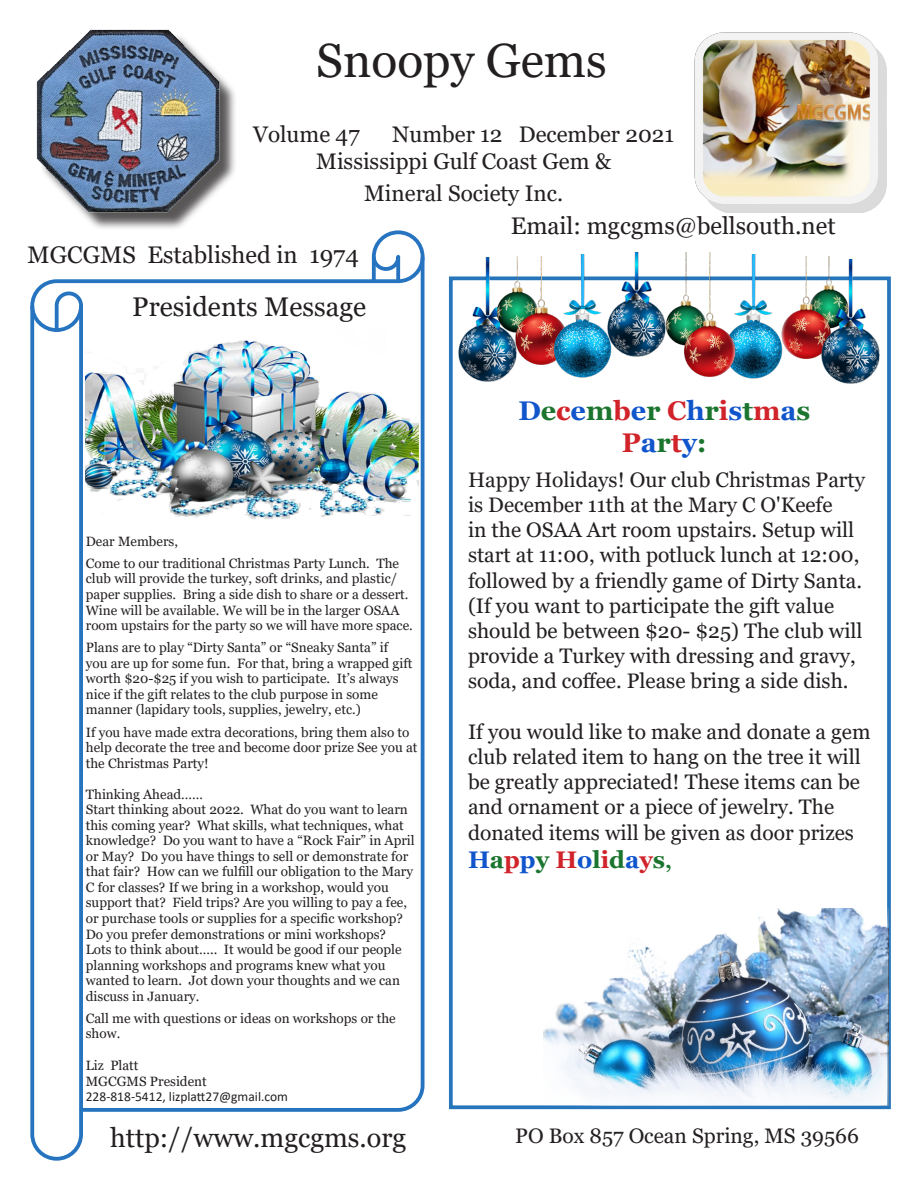
<style>
.page{position:relative;width:918px;height:1188px;background:#fff}
.page>*{position:absolute;margin:0;border:0;box-sizing:border-box;transform-origin:0 0}
.t1{font:48px "Georgia";color:#231f20}
.t2{font:27px "Georgia";color:#231f20}
.t3{font:700 27px/32.4px "Georgia";color:#15c;text-align:center}
.t4{font:24px "Georgia";color:#231f20}
.t5{font:700 24px "Georgia";color:#1c752e}
.t6{font:22.5px "Georgia";color:#231f20}
.t7{font:21px/25.2px "Georgia";color:#231f20}
.t8{font:13.5px/15.5px "Georgia";color:#231f20}
.t9{font:13.5px "Calibri";color:#231f20}
.s1{color:#1c752e}
.s2{color:#d1232a}
.s3{color:#15c}
.s4{font-size:21px}
</style>
<div class="page">
<svg style="left:30px;top:230px;width:395px;height:931px"></svg>
<svg style="left:30px;top:290px;width:55px;height:44px"></svg>
<svg style="left:79px;top:306px;width:4px;height:804px;background:#2f78c2"></svg>
<svg style="left:370px;top:253px;width:55px;height:32px"></svg>
<img style="left:694px;top:32px;width:193px;height:181px">
<div style="left:449px;top:276px;width:442px;height:833px;border:4px solid #2776bb"></div>
<div style="left:40px;top:33px;width:197px;height:198px;background:#231f20;opacity:.75"></div>
<img style="left:37px;top:30px;width:183px;height:183px">
<img style="left:459px;top:257px;width:55px;height:125px">
<img style="left:496px;top:257px;width:57px;height:108px">
<img style="left:736px;top:255px;width:45px;height:124px">
<img style="left:553px;top:255px;width:57px;height:123px">
<img style="left:668px;top:252px;width:68px;height:125px">
<img style="left:608px;top:252px;width:60px;height:106px">
<img style="left:780px;top:256px;width:50px;height:103px">
<img style="left:822px;top:259px;width:60px;height:125px">
<img style="left:86px;top:329px;width:332px;height:193px">
<img style="left:543px;top:908px;width:345px;height:197px">
<p class="t1" style="left:316px;top:31px;width:292px">Snoopy Gems</p>
<p class="t6" style="left:253px;top:120px;width:108px">Volume 47</p>
<p class="t6" style="left:392px;top:120px;width:284px">Number 12 December 2021</p>
<p class="t6" style="left:316px;top:147px;width:296px">Mississippi Gulf Coast Gem &amp;</p>
<p class="t6" style="left:364px;top:180px;width:201px">Mineral Society Inc.</p>
<p class="t4" style="left:511px;top:211px;width:327px">Email: mgcgms@bellsouth.net</p>
<p class="t4" style="left:28px;top:240px;width:333px">MGCGMS Established in 1974</p>
<p class="t2" style="left:132px;top:291px;width:235px">Presidents Message</p>
<p class="t8" style="left:86px;top:534px;width:94px">Dear Members,</p>
<p class="t8" style="left:86px;top:556px;width:329px">Come to our traditional Christmas Party Lunch. The club will provide the turkey, soft drinks, and plastic/ paper supplies. Bring a side dish to share or a dessert.<br>Wine will be available. We will be in the larger OSAA room upstairs for the party so we will have more space.</p>
<p class="t8" style="left:86px;top:640px;width:328px">Plans are to play “Dirty Santa” or “Sneaky Santa” if you are up for some fun. For that, bring a wrapped gift worth $20-$25 if you wish to participate. It’s always nice if the gift relates to the club purpose in some manner (lapidary tools, supplies, jewelry, etc.)</p>
<p class="t8" style="left:86px;top:725px;width:333px">If you have made extra decorations, bring them also to help decorate the tree and become door prize See you at the Christmas Party!</p>
<p class="t8" style="left:86px;top:787px;width:119px">Thinking Ahead……</p>
<p class="t8" style="left:86px;top:802px;width:330px">Start thinking about 2022. What do you want to learn this coming year? What skills, what techniques, what knowledge? Do you want to have a “Rock Fair” in April or May? Do you have things to sell or demonstrate for that fair? How can we fulfill our obligation to the Mary C for classes? If we bring in a workshop, would you support that? Field trips? Are you willing to pay a fee, or purchase tools or supplies for a specific workshop?<br>Do you prefer demonstrations or mini workshops?<br>Lots to think about….. It would be good if our people planning workshops and programs knew what you wanted to learn. Jot down your thoughts and we can discuss in January.</p>
<p class="t8" style="left:86px;top:1011px;width:311px">Call me with questions or ideas on workshops or the show.</p>
<p class="t8" style="left:86px;top:1058px;width:54px">Liz Platt</p>
<p class="t8" style="left:86px;top:1074px;width:123px">MGCGMS President</p>
<p class="t9" style="left:86px;top:1087px;width:204px">228-818-5412, lizplatt27@gmail.com</p>
<p class="t2" style="left:110px;top:1122px;width:298px">http://www.mgcgms.org</p>
<p class="t3" style="left:518px;top:395px;width:294px">D<span class="s1">e</span><span class="s2">c</span>e<span class="s1">m</span><span class="s2">b</span>e<span class="s1">r</span> <span class="s2">C</span>h<span class="s1">r</span><span class="s2">i</span>s<span class="s1">t</span><span class="s2">m</span>a<span class="s1">s<br></span><span class="s2">P</span>a<span class="s1">r</span><span class="s2">t</span>y<span class="s1">:</span></p>
<p class="t7" style="left:468px;top:467px;width:399px">Happy Holidays! Our club Christmas Party is December 11th at the Mary C O'Keefe<br>in the OSAA Art room upstairs. Setup will start at 11:00, with potluck lunch at 12:00, followed by a friendly game of Dirty Santa. (If you want to participate the gift value should be between $20- $25) The club will provide a Turkey with dressing and gravy, soda, and coffee. Please bring a side dish.</p>
<p class="t7" style="left:468px;top:719px;width:404px">If you would like to make and donate a gem club related item to hang on the tree it will be greatly appreciated! These items can be and ornament or a piece of jewelry. The donated items will be given as door prizes</p>
<p class="t5" style="left:468px;top:845px;width:206px"><span class="s3">H</span>a<span class="s2">p</span><span class="s3">p</span>y <span class="s2">H</span><span class="s3">o</span>l<span class="s2">i</span>d<span class="s3">a</span><span class="s2">y</span>s<span class="s4">,</span></p>
<p class="t7" style="left:515px;top:1124px;width:345px">PO Box 857 Ocean Spring, MS 39566</p>
</div>
